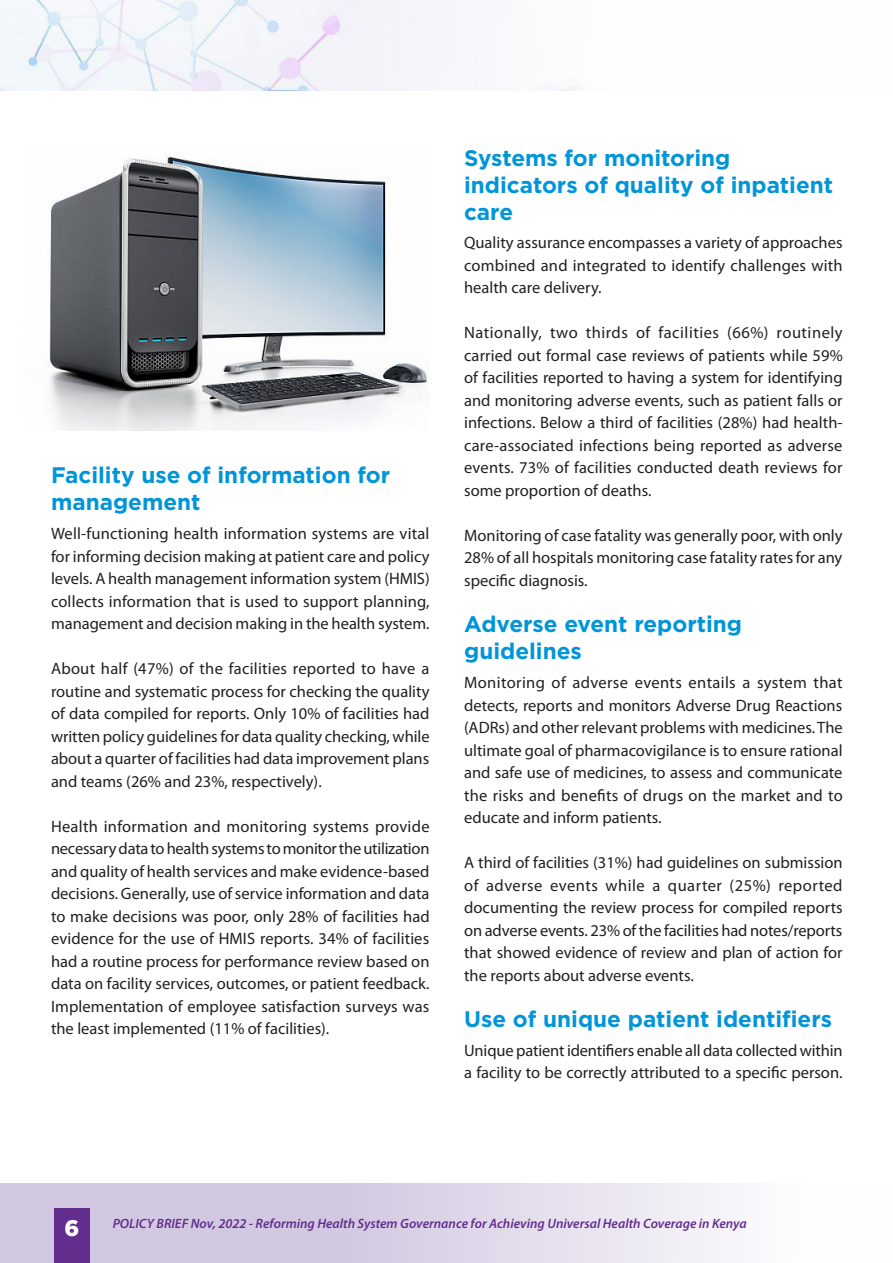
<style>
.page{position:relative;width:893px;height:1263px;background:#fff}
.page>*{position:absolute;margin:0;border:0;box-sizing:border-box;transform-origin:0 0}
.Heads_2{font:700 22.5px/27px "Gotham";color:#0095d9}
.t1{font:900 22.5px "Gotham";color:#fff}
.t2{font:16.5px/22.5px "Myriad Pro";color:#231f20;text-align:justify}
.t3{font:italic 600 13.5px "Myriad Pro";color:#632d8e}
</style>
<div class="page">
<div style="left:0;top:1183px;width:893px;height:80px;background:linear-gradient(to right,#c6bad9,#fdfcfd)"></div>
<hr style="left:892px;top:1184px;width:1px;height:79px;background:#d2c8e1">
<div style="left:54px;top:1208px;width:36px;height:55px;background:#632d8e"></div>
<img style="left:0;top:0;width:579px;height:90px">
<img style="left:48px;top:153px;width:379px;height:278px">
<p class="Heads_2" style="left:51px;top:461px;width:341px">Facility use of information for management</p>
<p class="t2" style="left:51px;top:522px;width:380px">Well-functioning health information systems are vital for informing decision making at patient care and policy levels. A health management information system (HMIS) collects information that is used to support planning, management and decision making in the health system.</p>
<p class="t2" style="left:51px;top:657px;width:380px">About half (47%) of the facilities reported to have a routine and systematic process for checking the quality of data compiled for reports. Only 10% of facilities had written policy guidelines for data quality checking, while about a quarter of facilities had data improvement plans and teams (26% and 23%, respectively).</p>
<p class="t2" style="left:51px;top:815px;width:380px">Health information and monitoring systems provide necessary data to health systems to monitor the utilization and quality of health services and make evidence-based decisions. Generally, use of service information and data to make decisions was poor, only 28% of facilities had evidence for the use of HMIS reports. 34% of facilities had a routine process for performance review based on data on facility services, outcomes, or patient feedback.<br>Implementation of employee satisfaction surveys was the least implemented (11% of facilities).</p>
<p class="Heads_2" style="left:464px;top:144px;width:370px">Systems for monitoring indicators of quality of inpatient care</p>
<p class="t2" style="left:464px;top:231px;width:380px">Quality assurance encompasses a variety of approaches combined and integrated to identify challenges with health care delivery.</p>
<p class="t2" style="left:464px;top:321px;width:380px">Nationally, two thirds of facilities (66%) routinely carried out formal case reviews of patients while 59% of facilities reported to having a system for identifying and monitoring adverse events, such as patient falls or infections. Below a third of facilities (28%) had health&shy;care-associated infections being reported as adverse events. 73% of facilities conducted death reviews for some proportion of deaths.</p>
<p class="t2" style="left:464px;top:524px;width:380px">Monitoring of case fatality was generally poor, with only 28% of all hospitals monitoring case fatality rates for any specific diagnosis.</p>
<p class="Heads_2" style="left:464px;top:610px;width:279px">Adverse event reporting guidelines</p>
<p class="t2" style="left:464px;top:671px;width:380px">Monitoring of adverse events entails a system that detects, reports and monitors Adverse Drug Reactions (ADRs) and other relevant problems with medicines. The ultimate goal of pharmacovigilance is to ensure rational and safe use of medicines, to assess and communicate the risks and benefits of drugs on the market and to educate and inform patients.</p>
<p class="t2" style="left:464px;top:851px;width:380px">A third of facilities (31%) had guidelines on submission of adverse events while a quarter (25%) reported documenting the review process for compiled reports on adverse events. 23% of the facilities had notes/reports that showed evidence of review and plan of action for the reports about adverse events.</p>
<p class="Heads_2" style="left:464px;top:1005px;width:369px">Use of unique patient identifiers</p>
<p class="t2" style="left:464px;top:1038px;width:380px">Unique patient identifiers enable all data collected within a facility to be correctly attributed to a specific person.</p>
<h1 class="t1" style="left:64px;top:1212px;width:16px">6</h1>
<p class="t3" style="left:113px;top:1215px;width:635px">POLICY BRIEF Nov, 2022 - Reforming Health System Governance for Achieving Universal Health Coverage in Kenya</p>
</div>
